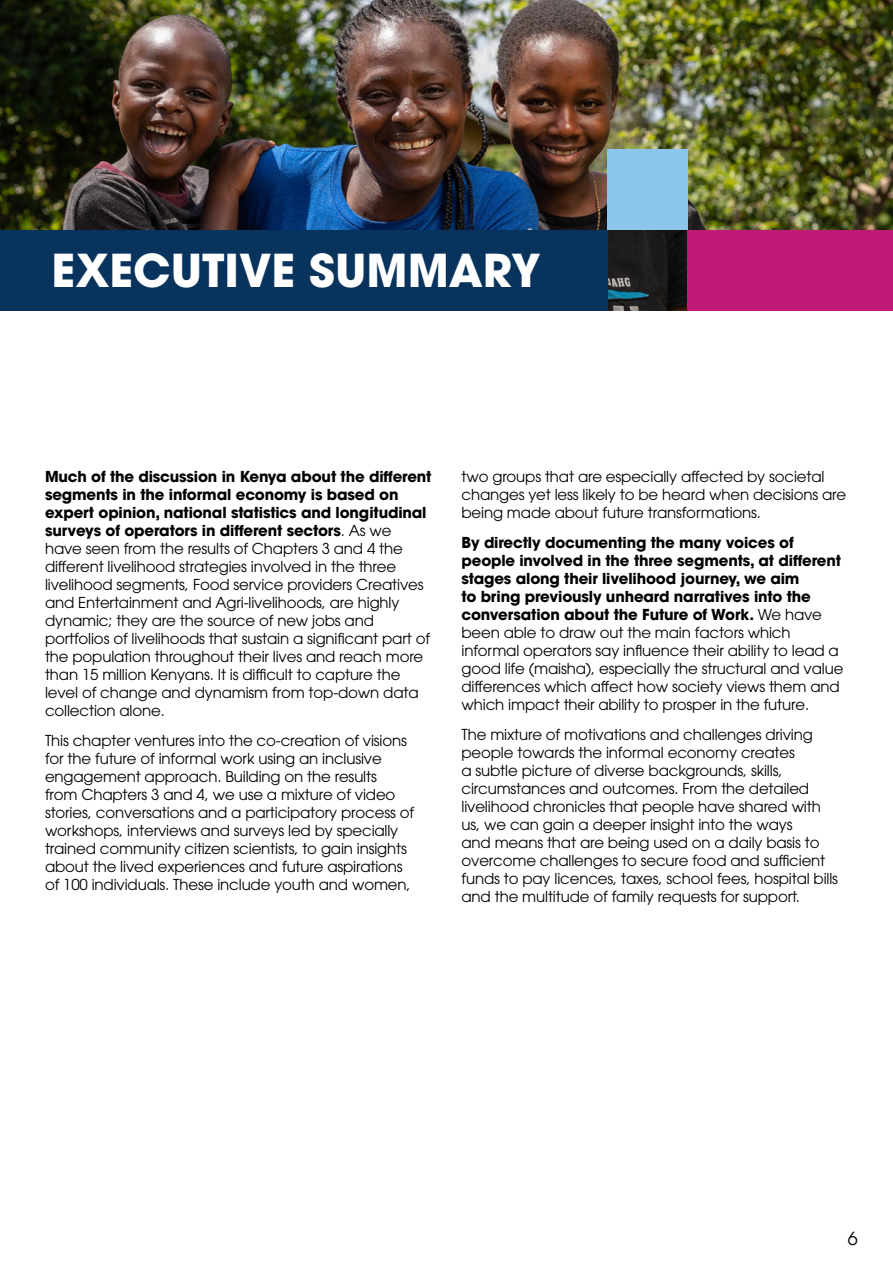
<style>
.page{position:relative;width:893px;height:1263px;background:#fff}
.page>*{position:absolute;margin:0;border:0;box-sizing:border-box;transform-origin:0 0}
.t1{font:700 45px "ITC Avant Garde Pro";color:#fff}
.t2{font:18px "ITC Avant Garde Pro";color:#000}
.t3{font:15px/18px "ITC Avant Garde Pro";letter-spacing:-.01em;color:#000}
.s1{font-weight:700}
</style>
<div class="page">
<img style="left:0;top:0;width:893px;height:310px">
<div style="left:0;top:230px;width:607px;height:80px;background:#08335c"></div>
<div style="left:607px;top:150px;width:80px;height:80px;background:#8cc6ec"></div>
<div style="left:687px;top:230px;width:206px;height:80px;background:#bf1a76"></div>
<h1 class="t1" style="left:52px;top:240px;width:491px">EXECUTIVE SUMMARY</h1>
<p class="t3" style="left:45px;top:467px;width:388px"><span class="s1">Much of the discussion in Kenya about the different segments in the informal economy is based on expert opinion, national statistics and longitudinal surveys of operators in different sectors</span>. As we have seen from the results of Chapters 3 and 4 the different livelihood strategies involved in the three livelihood segments, Food service providers Creatives and Entertainment and Agri-livelihoods, are highly dynamic; they are the source of new jobs and portfolios of livelihoods that sustain a significant part of the population throughout their lives and reach more than 15 million Kenyans. It is difficult to capture the level of change and dynamism from top-down data collection alone.</p>
<p class="t3" style="left:45px;top:731px;width:371px">This chapter ventures into the co-creation of visions for the future of informal work using an inclusive engagement approach. Building on the results<br>from Chapters 3 and 4, we use a mixture of video stories, conversations and a participatory process of workshops, interviews and surveys led by specially trained community citizen scientists, to gain insights about the lived experiences and future aspirations of 100 individuals. These include youth and women,</p>
<p class="t3" style="left:461px;top:467px;width:386px">two groups that are especially affected by societal changes yet less likely to be heard when decisions are being made about future transformations.</p>
<p class="t3" style="left:461px;top:533px;width:383px"><span class="s1">By directly documenting the many voices of people involved in the three segments, at different stages along their livelihood journey, we aim<br>to bring previously unheard narratives into the conversation about the Future of Work.</span> We have been able to draw out the main factors which informal operators say influence their ability to lead a good life (maisha), especially the structural and value differences which affect how society views them and which impact their ability to prosper in the future.</p>
<p class="t3" style="left:461px;top:725px;width:378px">The mixture of motivations and challenges driving people towards the informal economy creates<br>a subtle picture of diverse backgrounds, skills, circumstances and outcomes. From the detailed livelihood chronicles that people have shared with us, we can gain a deeper insight into the ways<br>and means that are being used on a daily basis to overcome challenges to secure food and sufficient funds to pay licences, taxes, school fees, hospital bills and the multitude of family requests for support.</p>
<p class="t2" style="left:848px;top:1227px;width:11px">6</p>
</div>
